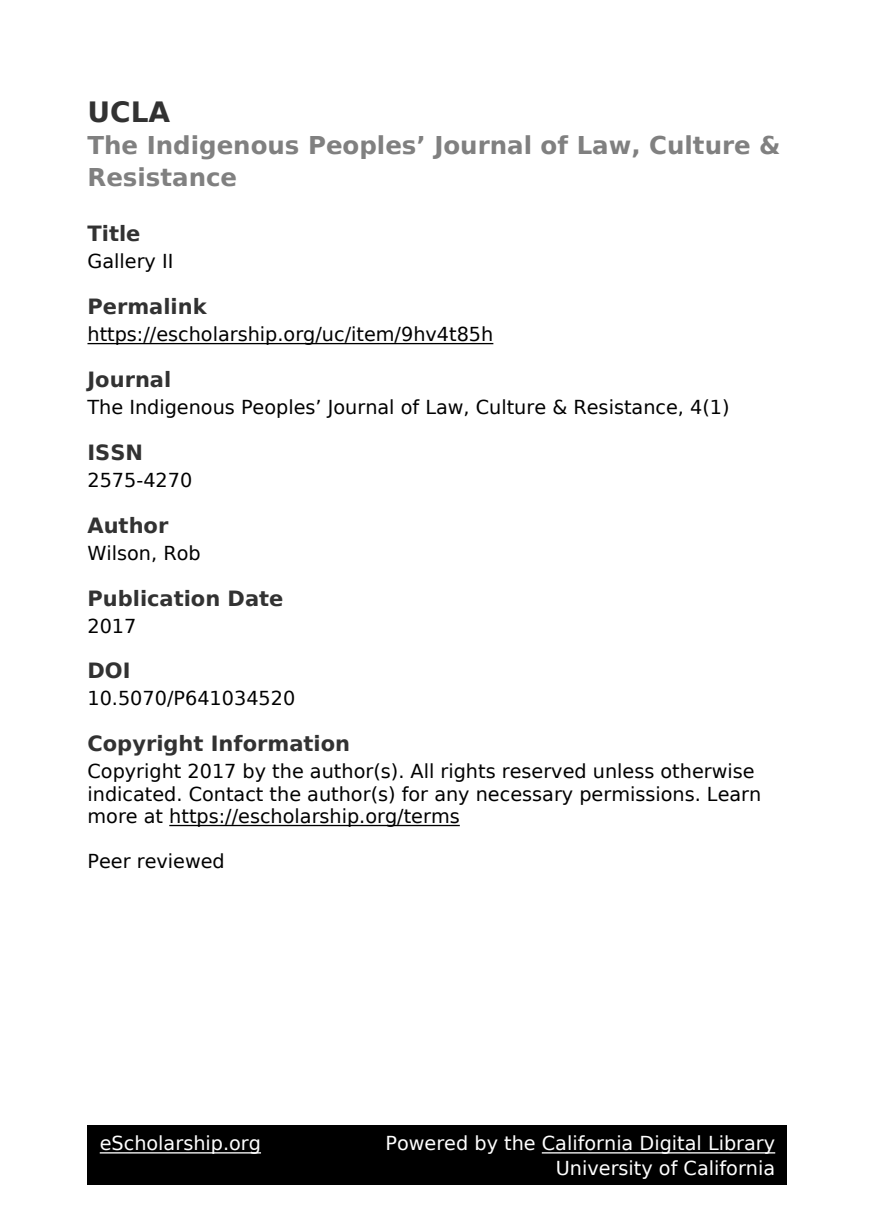
<style>
.page{position:relative;width:875px;height:1225px;background:#fff}
.page>*{position:absolute;margin:0;border:0;box-sizing:border-box;transform-origin:0 0}
.t1{font:700 28px "DejaVu Sans";color:#323232}
.t2{font:700 24.5px/31.3px "DejaVu Sans";color:#808080}
.t3{font:700 21px "DejaVu Sans";color:#323232}
.t4{font:19.25px/22.4px "DejaVu Sans";color:#000}
.t5{font:19.25px/24.5px "DejaVu Sans";color:#fff;text-align:right}
</style>
<div class="page">
<hr style="left:88px;top:343px;width:405px;height:1px;background:#000">
<hr style="left:169px;top:825px;width:291px;height:1px;background:#000">
<div style="left:88px;top:1125px;width:700px;height:60px;background:#000"></div>
<hr style="left:100px;top:1152px;width:161px;height:2px;background:#fff">
<hr style="left:542px;top:1152px;width:233px;height:2px;background:#fff">
<h1 class="t1" style="left:88px;top:101px;width:84px">UCLA</h1>
<p class="t2" style="left:88px;top:132px;width:695px">The Indigenous Peoples’ Journal of Law, Culture &amp;<br>Resistance</p>
<p class="t3" style="left:88px;top:225px;width:54px">Title</p>
<p class="t4" style="left:88px;top:252px;width:87px">Gallery II</p>
<p class="t3" style="left:88px;top:298px;width:121px">Permalink</p>
<p class="t4" style="left:88px;top:325px;width:407px">https://escholarship.org/uc/item/9hv4t85h</p>
<p class="t3" style="left:88px;top:371px;width:85px">Journal</p>
<p class="t4" style="left:88px;top:398px;width:644px">The Indigenous Peoples’ Journal of Law, Culture &amp; Resistance, 4(1)</p>
<p class="t3" style="left:88px;top:444px;width:57px">ISSN</p>
<p class="t4" style="left:88px;top:471px;width:106px">2575-4270</p>
<p class="t3" style="left:88px;top:517px;width:82px">Author</p>
<p class="t4" style="left:88px;top:544px;width:115px">Wilson, Rob</p>
<p class="t3" style="left:88px;top:590px;width:198px">Publication Date</p>
<p class="t4" style="left:88px;top:616px;width:50px">2017</p>
<p class="t3" style="left:88px;top:662px;width:45px">DOI</p>
<p class="t4" style="left:88px;top:689px;width:209px">10.5070/P641034520</p>
<p class="t3" style="left:88px;top:735px;width:264px">Copyright Information</p>
<p class="t4" style="left:88px;top:762px;width:675px">Copyright 2017 by the author(s). All rights reserved unless otherwise indicated. Contact the author(s) for any necessary permissions. Learn more at https://escholarship.org/terms</p>
<p class="t4" style="left:88px;top:852px;width:139px">Peer reviewed</p>
<p class="t5" style="left:100px;top:1133px;width:163px">eScholarship.org</p>
<p class="t5" style="left:385px;top:1133px;width:391px">Powered by the California Digital Library<br>University of California</p>
</div>
